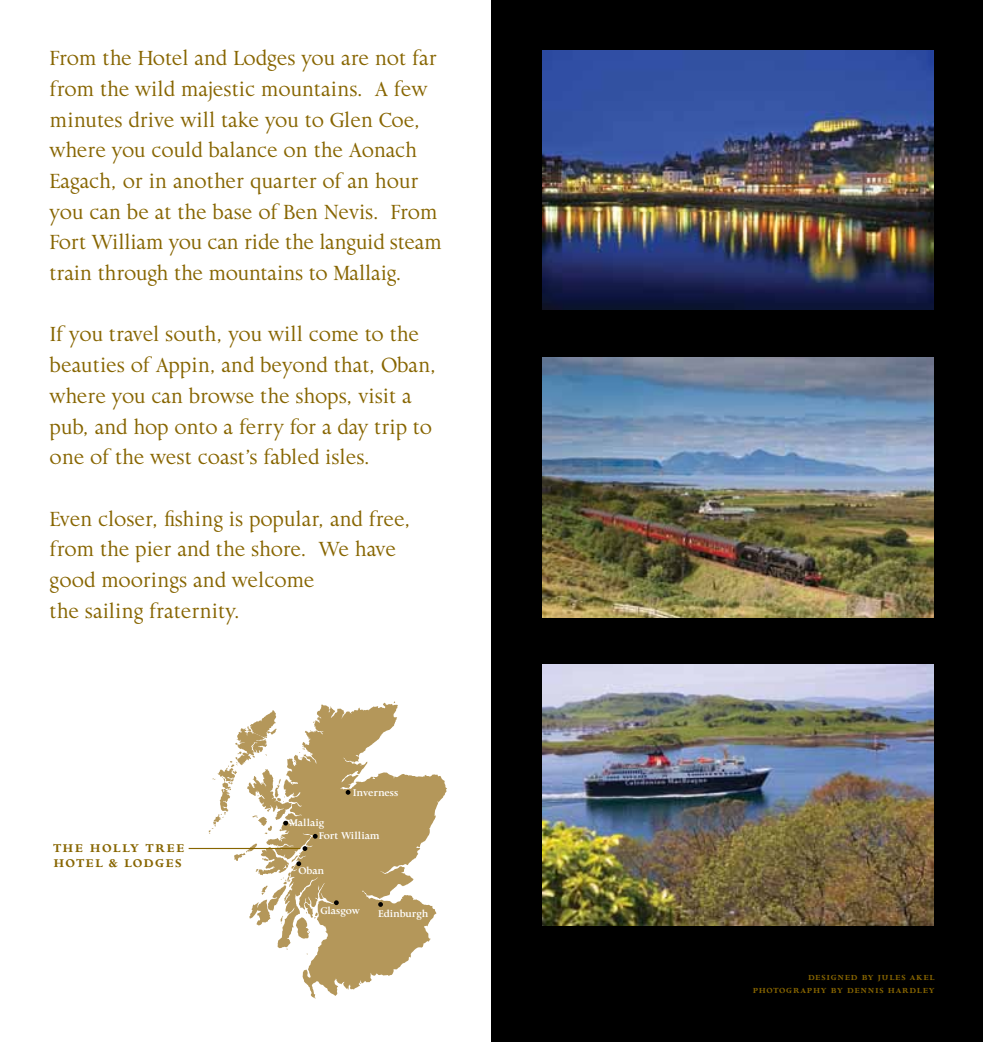
<style>
.page{position:relative;width:983px;height:1042px;background:#fff}
.page>*{position:absolute;margin:0;border:0;box-sizing:border-box;transform-origin:0 0}
.t1{font:21px/30.6px "Aries";letter-spacing:-.005em;color:#876500}
.t2{font:16.1px/14.9px "Aries Bold Cap Small Cap";letter-spacing:.09em;color:#876500}
.t3{font:10.5px/12.6px "Aries Bold Cap Small Cap";letter-spacing:.075em;color:#876500;text-align:right}
.t4{font:700 10.15px "Aries";color:#fff}
.s1{font-family:"Aries Bold Small Cap Lower Case"}
</style>
<div class="page">
<div style="left:491px;top:0;width:491px;height:1042px;background:#000"></div>
<img style="left:542px;top:357px;width:391px;height:260px">
<img style="left:542px;top:665px;width:391px;height:260px">
<img style="left:542px;top:51px;width:391px;height:259px">
<svg style="left:277px;top:703px;width:170px;height:295px;fill:#b4975a"></svg>
<svg style="left:345px;top:790px;width:5px;height:5px"></svg>
<svg style="left:378px;top:902px;width:5px;height:5px"></svg>
<svg style="left:334px;top:900px;width:5px;height:5px"></svg>
<svg style="left:208px;top:710px;width:109px;height:228px"></svg>
<hr style="left:188px;top:848px;width:112px;height:1px;background:#876500">
<p class="t1" style="left:50px;top:44px;width:393px">From the Hotel and Lodges you are not far from the wild majestic mountains. A few minutes drive will take you to Glen Coe, where you could balance on the Aonach Eagach, or in another quarter of an hour you can be at the base of Ben Nevis. From Fort William you can ride the languid steam train through the mountains to Mallaig.</p>
<p class="t1" style="left:50px;top:320px;width:388px">If you travel south, you will come to the beauties of Appin, and beyond that, Oban, where you can browse the shops, visit a pub, and hop onto a ferry for a day trip to one of the west coast’s fabled isles.</p>
<p class="t1" style="left:50px;top:504px;width:362px">Even closer, fishing is popular, and free, from the pier and the shore. We have good moorings and welcome<br>the sailing fraternity.</p>
<p class="t2" style="left:53px;top:839px;width:132px">the holly tree hotel <span class="s1">&amp;</span> lodges</p>
<p class="t4" style="left:353px;top:786px;width:47px">Inverness</p>
<p class="t4" style="left:289px;top:817px;width:36px">Mallaig</p>
<p class="t4" style="left:298px;top:865px;width:27px">Oban</p>
<p class="t4" style="left:319px;top:830px;width:62px">Fort William</p>
<p class="t4" style="left:320px;top:905px;width:41px">Glasgow</p>
<p class="t4" style="left:378px;top:908px;width:52px">Edinburgh</p>
<p class="t3" style="left:752px;top:971px;width:183px">designed by jules akel photography by dennis hardley</p>
</div>
